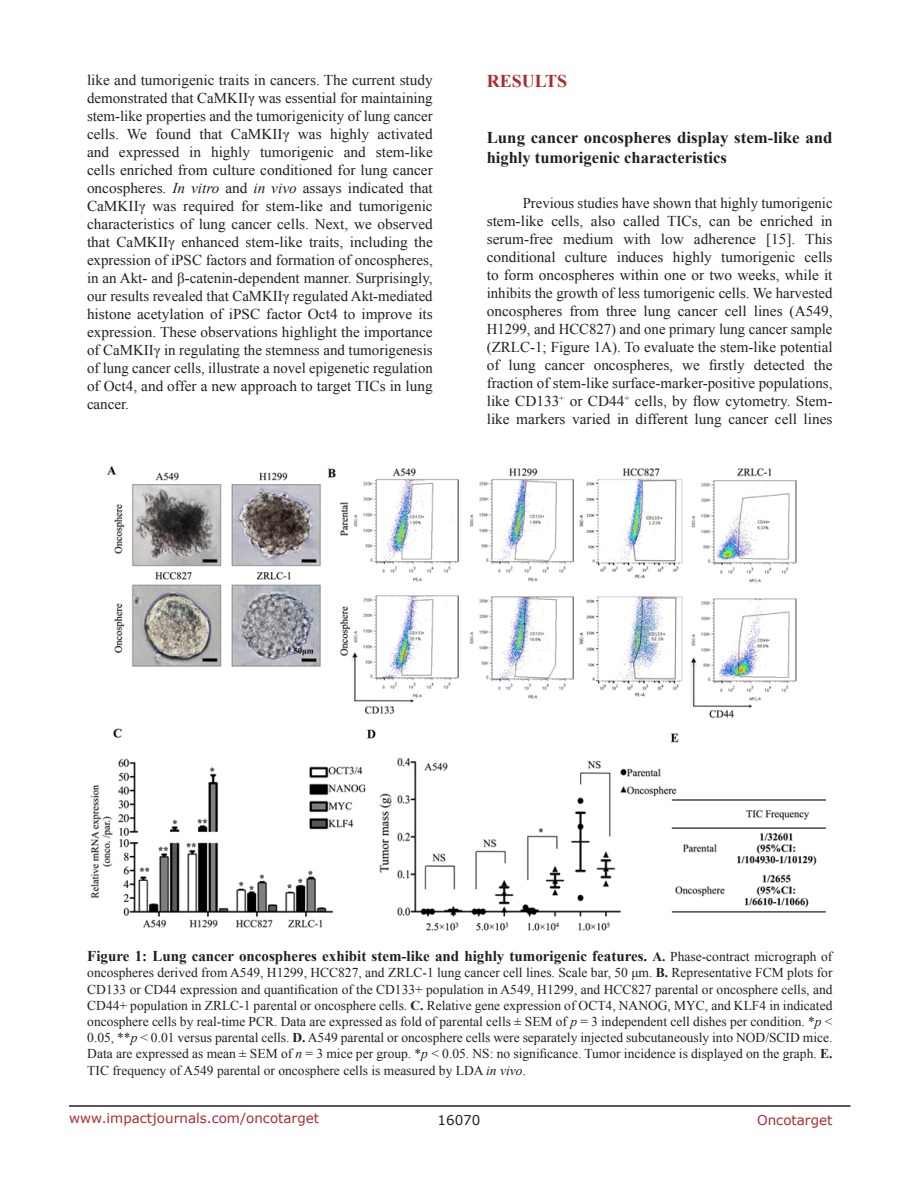
<style>
.page{position:relative;width:918px;height:1188px;background:#fff}
.page>*{position:absolute;margin:0;border:0;box-sizing:border-box;transform-origin:0 0}
.Heading{font:700 18px "Times New Roman";color:#ac2b31}
.SubHeading{font:700 16.5px/19.8px "Times New Roman";color:#221f22}
.BodyText{font:15px/18px "Times New Roman";color:#221f22;text-align:justify}
.FigureText{font:700 15px "Times New Roman";color:#221f22}
.FigureText-2{font:13.5px/16.2px "Times New Roman";color:#221f22;text-align:justify}
.t1{font:13.5px "Verdana";color:#ac2b31}
.t2{font:13.5px "Verdana";color:#221f22}
.s1{font-style:italic}
.s2{font-size:13.5px}
.s3{font-weight:400;font-size:13.5px}
.s4{font-weight:700}
</style>
<div class="page">
<hr style="left:69px;top:1105px;width:781px;height:2px;background:#231f20">
<img style="left:90px;top:466px;width:737px;height:465px">
<p class="BodyText" style="left:87px;top:71px;width:347px">like and tumorigenic traits in cancers. The current study demonstrated that CaMKIIγ was essential for maintaining stem-like properties and the tumorigenicity of lung cancer cells. We found that CaMKIIγ was highly activated and expressed in highly tumorigenic and stem-like cells enriched from culture conditioned for lung cancer oncospheres. <span class="s1">In vitro</span> and <span class="s1">in vivo</span> assays indicated that CaMKIIγ was required for stem-like and tumorigenic characteristics of lung cancer cells. Next, we observed that CaMKIIγ enhanced stem-like traits, including the expression of iPSC factors and formation of oncospheres, in an Akt- and β-catenin-dependent manner. Surprisingly, our results revealed that CaMKIIγ regulated Akt-mediated histone acetylation of iPSC factor Oct4 to improve its expression. These observations highlight the importance of CaMKIIγ in regulating the stemness and tumorigenesis of lung cancer cells, illustrate a novel epigenetic regulation of Oct4, and offer a new approach to target TICs in lung cancer.</p>
<p class="Heading" style="left:487px;top:69px;width:82px">RESULTS</p>
<p class="SubHeading" style="left:487px;top:127px;width:347px">Lung cancer oncospheres display stem-like and highly tumorigenic characteristics</p>
<p class="BodyText" style="left:487px;top:194px;width:347px;text-indent:36px">Previous studies have shown that highly tumorigenic stem-like cells, also called TICs, can be enriched in serum-free medium with low adherence [15]. This conditional culture induces highly tumorigenic cells to form oncospheres within one or two weeks, while it inhibits the growth of less tumorigenic cells. We harvested oncospheres from three lung cancer cell lines (A549, H1299, and HCC827) and one primary lung cancer sample (ZRLC-1; Figure 1A). To evaluate the stem-like potential of lung cancer oncospheres, we firstly detected the fraction of stem-like surface-marker-positive populations, like CD133<sup>+</sup> or CD44<sup>+</sup> cells, by flow cytometry. Stem&shy;like markers varied in different lung cancer cell lines</p>
<p class="FigureText" style="left:87px;top:946px;width:747px">Figure 1: Lung cancer oncospheres exhibit stem-like and highly tumorigenic features. <span class="s2">A.</span> <span class="s3">Phase-contract micrograph of</span></p>
<p class="FigureText-2" style="left:87px;top:965px;width:747px">oncospheres derived from A549, H1299, HCC827, and ZRLC-1 lung cancer cell lines. Scale bar, 50 μm. <span class="s4">B.</span> Representative FCM plots for CD133 or CD44 expression and quantification of the CD133+ population in A549, H1299, and HCC827 parental or oncosphere cells, and CD44+ population in ZRLC-1 parental or oncosphere cells. <span class="s4">C.</span> Relative gene expression of OCT4, NANOG, MYC, and KLF4 in indicated oncosphere cells by real-time PCR. Data are expressed as fold of parental cells ± SEM of <span class="s1">p</span> = 3 independent cell dishes per condition. *<span class="s1">p</span> &lt; 0.05, **<span class="s1">p</span> &lt; 0.01 versus parental cells. <span class="s4">D.</span> A549 parental or oncosphere cells were separately injected subcutaneously into NOD/SCID mice.<br>Data are expressed as mean ± SEM of <span class="s1">n</span> = 3 mice per group. *<span class="s1">p</span> &lt; 0.05. NS: no significance. Tumor incidence is displayed on the graph. <span class="s4">E.<br></span>TIC frequency of A549 parental or oncosphere cells is measured by LDA <span class="s1">in vivo</span>.</p>
<p class="t1" style="left:69px;top:1109px;width:252px">www.impactjournals.com/oncotarget</p>
<p class="t2" style="left:438px;top:1111px;width:44px">16070</p>
<p class="t1" style="left:757px;top:1111px;width:77px">Oncotarget</p>
</div>
